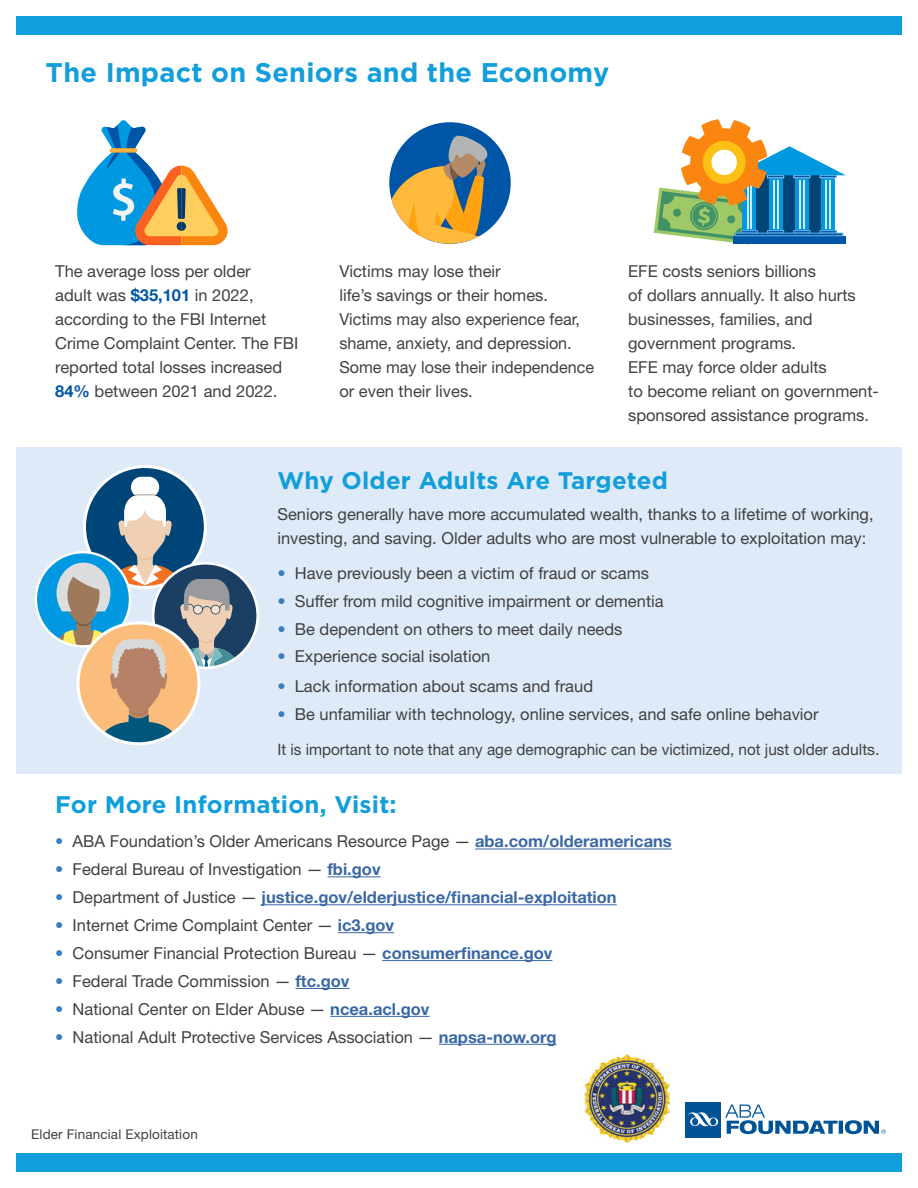
<style>
.page{position:relative;width:918px;height:1188px;background:#fff}
.page>*{position:absolute;margin:0;border:0;box-sizing:border-box;transform-origin:0 0}
.t1{font:700 27px "Gotham";letter-spacing:.01em;color:#129eda}
.t2{font:700 24px "Gotham";letter-spacing:.01em;color:#129eda}
.t3{font:16.5px/24px "Helvetica Neue LT Std";color:#414042}
.t4{font:700 16.5px "Helvetica Neue LT Std";color:#3a68a5}
.t5{font:15.75px "Helvetica Neue LT Std";color:#414042}
.t6{font:13.5px "Helvetica Neue LT Std";letter-spacing:.01em;color:#414042}
.s1{font-weight:700;color:#0055a6}
.s2{color:#3b7cba}
.s3{font-weight:700;color:#3a68a5}
.s4{font-weight:400;color:#3b7cba}
.s5{font-weight:400;color:#414042}
</style>
<div class="page">
<div style="left:16px;top:16px;width:886px;height:19px;background:#129eda"></div>
<div style="left:16px;top:1153px;width:886px;height:19px;background:#129eda"></div>
<div style="left:16px;top:447px;width:886px;height:326px;background:#deeaf7"></div>
<hr style="left:475px;top:849px;width:197px;height:1px;background:#3a68a5">
<hr style="left:327px;top:876px;width:54px;height:1px;background:#3a68a5">
<hr style="left:262px;top:904px;width:355px;height:1px;background:#3a68a5">
<hr style="left:338px;top:932px;width:56px;height:1px;background:#3a68a5">
<hr style="left:382px;top:960px;width:170px;height:1px;background:#3a68a5">
<hr style="left:295px;top:988px;width:55px;height:1px;background:#3a68a5">
<hr style="left:330px;top:1016px;width:100px;height:1px;background:#3a68a5">
<hr style="left:439px;top:1044px;width:118px;height:1px;background:#3a68a5">
<div style="left:389px;top:122px;width:122px;height:122px;background:#0055a6;border-radius:50%"></div>
<svg style="left:389px;top:135px;width:122px;height:109px"></svg>
<svg style="left:77px;top:120px;width:151px;height:125px"></svg>
<svg style="left:654px;top:119px;width:192px;height:125px"></svg>
<svg style="left:84px;top:467px;width:121px;height:120px"></svg>
<svg style="left:153px;top:563px;width:105px;height:105px"></svg>
<div style="left:36px;top:552px;width:94px;height:94px;background:#0099e1;border-radius:50%"></div>
<svg style="left:52px;top:477px;width:188px;height:267px"></svg>
<div style="left:77px;top:621px;width:123px;height:124px;border:3px solid #fff;border-radius:50%"></div>
<img style="left:585px;top:1055px;width:85px;height:88px">
<div style="left:685px;top:1102px;width:36px;height:35px;background:#005496"></div>
<svg style="left:688px;top:1112px;width:30px;height:15px"></svg>
<svg style="left:725px;top:1105px;width:161px;height:29px"></svg>
<h1 class="t1" style="left:46px;top:57px;width:565px">The Impact on Seniors and the Economy</h1>
<p class="t3" style="left:55px;top:258px;width:245px">The average loss per older<br>adult was <span class="s1">$35,101</span> in 2022, according to the FBI Internet<br>Crime Complaint Center. The FBI reported total losses increased<br><span class="s1">84%</span> between 2021 and 2022.</p>
<p class="t3" style="left:339px;top:258px;width:256px">Victims may lose their<br>life’s savings or their homes.<br>Victims may also experience fear, shame, anxiety, and depression.<br>Some may lose their independence or even their lives.</p>
<p class="t3" style="left:628px;top:258px;width:252px">EFE costs seniors billions<br>of dollars annually. It also hurts businesses, families, and government programs.<br>EFE may force older adults<br>to become reliant on government&shy;sponsored assistance programs.</p>
<h2 class="t2" style="left:277px;top:467px;width:392px">Why Older Adults Are Targeted</h2>
<p class="t3" style="left:277px;top:502px;width:598px">Seniors generally have more accumulated wealth, thanks to a lifetime of working, investing, and saving. Older adults who are most vulnerable to exploitation may:</p>
<p class="t3" style="left:277px;top:561px;width:373px"><span class="s2">•</span> Have previously been a victim of fraud or scams</p>
<p class="t3" style="left:277px;top:589px;width:388px"><span class="s2">•</span> Suffer from mild cognitive impairment or dementia</p>
<p class="t3" style="left:277px;top:616px;width:347px"><span class="s2">•</span> Be dependent on others to meet daily needs</p>
<p class="t3" style="left:277px;top:644px;width:214px"><span class="s2">•</span> Experience social isolation</p>
<p class="t3" style="left:277px;top:674px;width:317px"><span class="s2">•</span> Lack information about scams and fraud</p>
<p class="t3" style="left:277px;top:702px;width:543px"><span class="s2">•</span> Be unfamiliar with technology, online services, and safe online behavior</p>
<p class="t5" style="left:277px;top:740px;width:604px">It is important to note that any age demographic can be victimized, not just older adults.</p>
<h2 class="t2" style="left:55px;top:790px;width:343px">For More Information, Visit:</h2>
<p class="t3" style="left:55px;top:829px;width:618px"><span class="s2">•</span> ABA Foundation’s Older Americans Resource Page — <span class="s3">aba.com/olderamericans</span></p>
<p class="t3" style="left:55px;top:857px;width:327px"><span class="s2">•</span> Federal Bureau of Investigation — <span class="s3">fbi.gov</span></p>
<p class="t4" style="left:55px;top:887px;width:563px"><span class="s4">•</span> <span class="s5">Department of Justice —</span> justice.gov/elderjustice/financial-exploitation</p>
<p class="t3" style="left:55px;top:913px;width:340px"><span class="s2">•</span> Internet Crime Complaint Center — <span class="s3">ic3.gov</span></p>
<p class="t3" style="left:55px;top:941px;width:499px"><span class="s2">•</span> Consumer Financial Protection Bureau — <span class="s3">consumerfinance.gov</span></p>
<p class="t3" style="left:55px;top:969px;width:296px"><span class="s2">•</span> Federal Trade Commission — <span class="s3">ftc.gov</span></p>
<p class="t3" style="left:55px;top:997px;width:376px"><span class="s2">•</span> National Center on Elder Abuse — <span class="s3">ncea.acl.gov</span></p>
<p class="t3" style="left:55px;top:1025px;width:503px"><span class="s2">•</span> National Adult Protective Services Association — <span class="s3">napsa-now.org</span></p>
<p class="t6" style="left:31px;top:1127px;width:168px">Elder Financial Exploitation</p>
</div>
